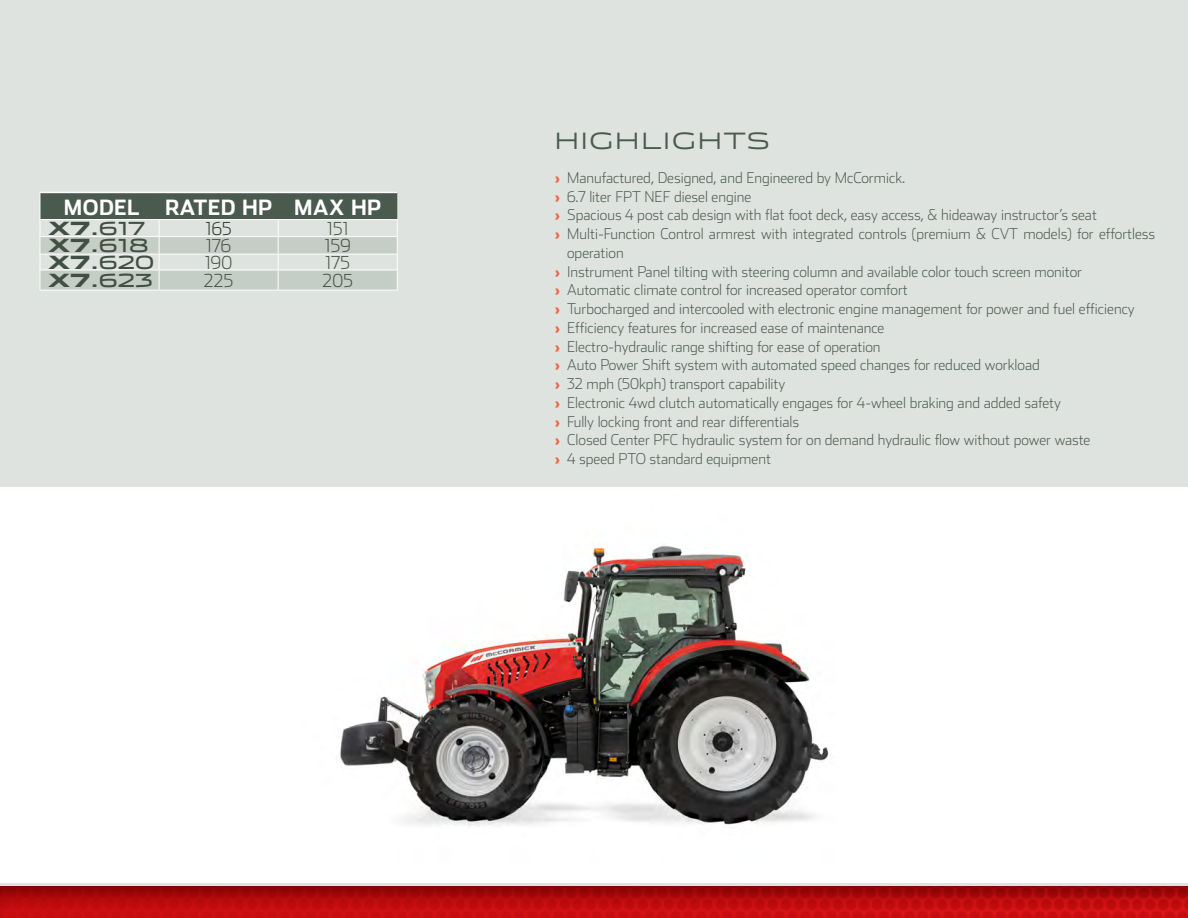
<style>
.page{position:relative;width:1188px;height:918px;background:#fff}
.page>*{position:absolute;margin:0;border:0;box-sizing:border-box;transform-origin:0 0}
.t1{font:300 22.5px "Stainless Ext";letter-spacing:.05em;color:#4b5a4f}
.t2{font:700 21px "Stainless";letter-spacing:.02em;color:#fff}
.t3{font:18px "Stainless Ext";color:#414f44}
.t4{font:200 18px "Stainless";letter-spacing:.02em;color:#414f44}
.t5{font:200 18px "Stainless";color:#233027}
.t6{font:200 15px "Stainless";color:#4b5a4f}
.s1{font-weight:900}
.s2{font-weight:900;color:#f26649}
</style>
<div class="page">
<div style="left:0;top:860px;width:1188px;height:58px;background:linear-gradient(to right,#fff,#fff)"></div>
<img style="left:0;top:886px;width:1188px;height:32px">
<hr style="left:0;top:884px;width:1188px;height:2px;background:#dee3df">
<div style="left:0;top:0;width:1188px;height:486px;background:#dee3df"></div>
<hr style="left:40px;top:290px;width:119px;height:1px;background:#fff">
<hr style="left:159px;top:290px;width:119px;height:1px;background:#fff">
<hr style="left:278px;top:290px;width:120px;height:1px;background:#fff">
<svg style="left:40px;top:192px;width:358px;height:98px"></svg>
<img style="left:282px;top:542px;width:597px;height:338px">
<h2 class="t2" style="left:64px;top:194px;width:319px">MODEL RATED HP MAX HP</h2>
<p class="t3" style="left:48px;top:218px;width:98px"><span class="s1">X7</span>.617</p>
<p class="t5" style="left:206px;top:218px;width:27px">165</p>
<p class="t4" style="left:327px;top:218px;width:23px">151</p>
<p class="t3" style="left:48px;top:235px;width:102px"><span class="s1">X7</span>.618</p>
<p class="t4" style="left:206px;top:235px;width:27px">176</p>
<p class="t4" style="left:325px;top:235px;width:27px">159</p>
<p class="t3" style="left:48px;top:252px;width:108px"><span class="s1">X7</span>.620</p>
<p class="t4" style="left:205px;top:252px;width:29px">190</p>
<p class="t4" style="left:325px;top:252px;width:26px">175</p>
<p class="t3" style="left:48px;top:270px;width:106px"><span class="s1">X7</span>.623</p>
<p class="t4" style="left:204px;top:270px;width:31px">225</p>
<p class="t4" style="left:323px;top:270px;width:32px">205</p>
<h1 class="t1" style="left:554px;top:128px;width:217px">HIGHLIGHTS</h1>
<p class="t6" style="left:554px;top:169px;width:352px"><span class="s2">›</span> Manufactured, Designed, and Engineered by McCormick.</p>
<p class="t6" style="left:554px;top:187px;width:198px"><span class="s2">›</span> 6.7 liter FPT NEF diesel engine</p>
<p class="t6" style="left:554px;top:206px;width:544px"><span class="s2">›</span> Spacious 4 post cab design with flat foot deck, easy access, &amp; hideaway instructor’s seat</p>
<p class="t6" style="left:554px;top:225px;width:602px"><span class="s2">›</span> Multi-Function Control armrest with integrated controls (premium &amp; CVT models) for effortless</p>
<p class="t6" style="left:567px;top:244px;width:58px">operation</p>
<p class="t6" style="left:554px;top:262px;width:529px"><span class="s2">›</span> Instrument Panel tilting with steering column and available color touch screen monitor</p>
<p class="t6" style="left:554px;top:281px;width:355px"><span class="s2">›</span> Automatic climate control for increased operator comfort</p>
<p class="t6" style="left:554px;top:300px;width:582px"><span class="s2">›</span> Turbocharged and intercooled with electronic engine management for power and fuel efficiency</p>
<p class="t6" style="left:554px;top:319px;width:331px"><span class="s2">›</span> Efficiency features for increased ease of maintenance</p>
<p class="t6" style="left:554px;top:337px;width:328px"><span class="s2">›</span> Electro-hydraulic range shifting for ease of operation</p>
<p class="t6" style="left:554px;top:356px;width:487px"><span class="s2">›</span> Auto Power Shift system with automated speed changes for reduced workload</p>
<p class="t6" style="left:554px;top:375px;width:232px"><span class="s2">›</span> 32 mph (50kph) transport capability</p>
<p class="t6" style="left:554px;top:394px;width:508px"><span class="s2">›</span> Electronic 4wd clutch automatically engages for 4-wheel braking and added safety</p>
<p class="t6" style="left:554px;top:412px;width:246px"><span class="s2">›</span> Fully locking front and rear differentials</p>
<p class="t6" style="left:554px;top:431px;width:538px"><span class="s2">›</span> Closed Center PFC hydraulic system for on demand hydraulic flow without power waste</p>
<p class="t6" style="left:554px;top:450px;width:218px"><span class="s2">›</span> 4 speed PTO standard equipment</p>
</div>
